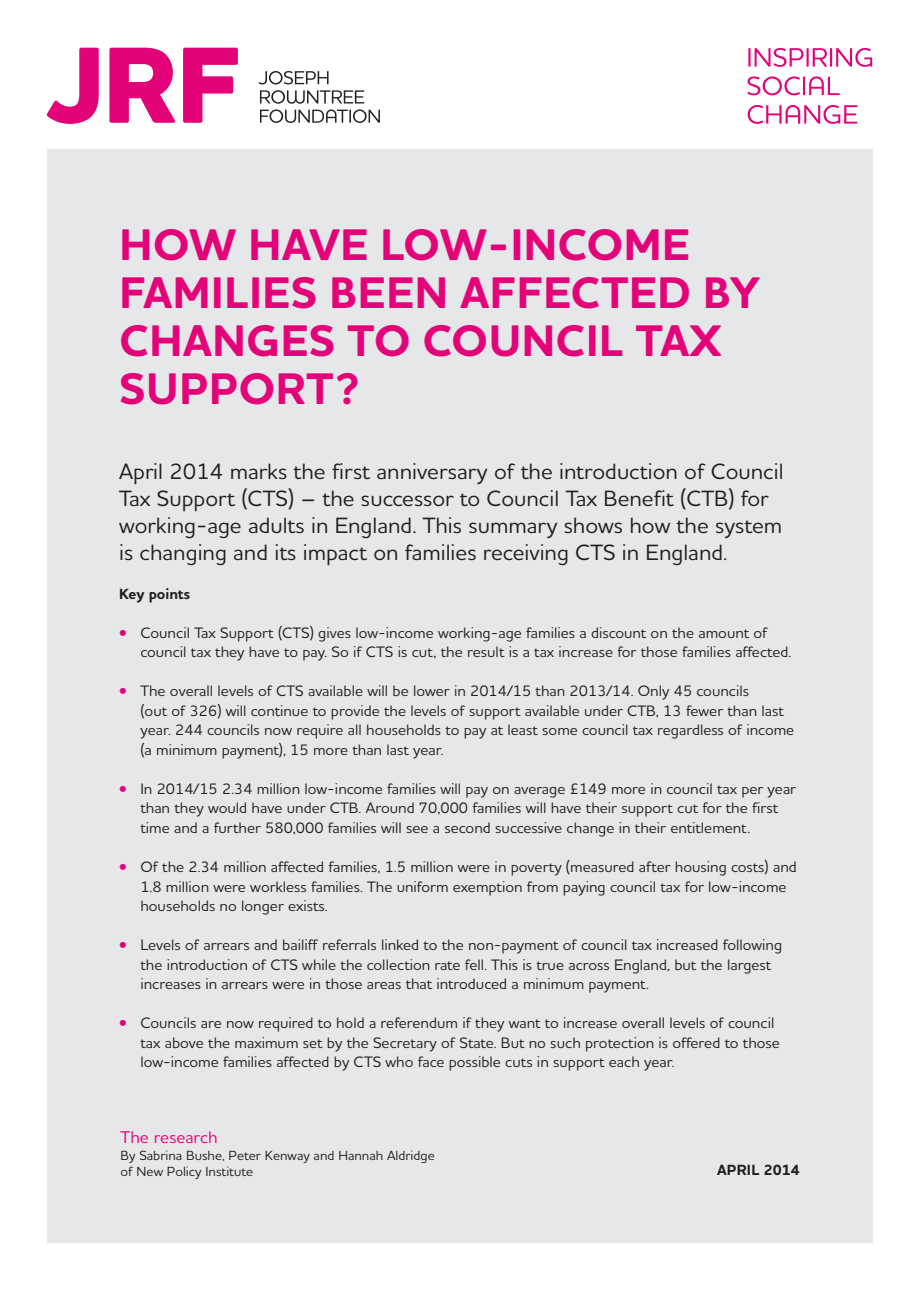
<style>
.page{position:relative;width:919px;height:1289px;background:#fff}
.page>*{position:absolute;margin:0;border:0;box-sizing:border-box;transform-origin:0 0}
.Summary_title{font:700 45px/48px "Houschka Alt Pro";letter-spacing:.015em;color:#e40278}
.Standfirst{font:500 22.5px/27px "Houschka Alt Pro";color:#231f20}
.The_research{font:500 17.25px "Houschka Alt Pro";color:#e40278}
.Bullet_list{font:500 15.3px/19.5px "Houschka Alt Pro";color:#231f20}
.Key_points{font:700 15px "Houschka Alt Pro";color:#231f20}
.Date{font:700 15px "Houschka Alt Pro";letter-spacing:.015em;color:#231f20}
.Research_team{font:500 13.5px/16.5px "Houschka Alt Pro";color:#231f20}
.s1{font-weight:700;font-size:15px;color:#e40278}
</style>
<div class="page">
<div style="left:47px;top:149px;width:825px;height:1093px;background:#e6e7e9"></div>
<svg style="left:47px;top:48px;width:52px;height:76px"></svg>
<svg style="left:109px;top:48px;width:66px;height:75px"></svg>
<svg style="left:183px;top:48px;width:55px;height:75px"></svg>
<svg style="left:259px;top:71px;width:69px;height:13px"></svg>
<svg style="left:260px;top:90px;width:120px;height:33px"></svg>
<svg style="left:748px;top:48px;width:79px;height:19px"></svg>
<hr style="left:829px;top:48px;width:3px;height:19px;background:#e40278">
<svg style="left:836px;top:48px;width:36px;height:19px"></svg>
<svg style="left:747px;top:76px;width:92px;height:19px"></svg>
<svg style="left:747px;top:105px;width:110px;height:19px"></svg>
<p class="Summary_title" style="left:119px;top:221px;width:641px">HOW HAVE LOW-INCOME<br>FAMILIES BEEN AFFECTED BY<br>CHANGES TO COUNCIL TAX<br>SUPPORT?</p>
<p class="Standfirst" style="left:119px;top:457px;width:666px">April 2014 marks the first anniversary of the introduction of Council Tax Support (CTS) – the successor to Council Tax Benefit (CTB) for working-age adults in England. This summary shows how the system is changing and its impact on families receiving CTS in England.</p>
<p class="Key_points" style="left:119px;top:584px;width:73px">Key points</p>
<p class="Bullet_list" style="left:140px;top:622px;width:652px;text-indent:-21px"><span class="s1">•</span> Council Tax Support (CTS) gives low-income working-age families a discount on the amount of council tax they have to pay. So if CTS is cut, the result is a tax increase for those families affected.</p>
<p class="Bullet_list" style="left:140px;top:681px;width:655px;text-indent:-21px"><span class="s1">•</span> The overall levels of CTS available will be lower in 2014/15 than 2013/14. Only 45 councils<br>(out of 326) will continue to provide the levels of support available under CTB, 13 fewer than last year. 244 councils now require all households to pay at least some council tax regardless of income (a minimum payment), 15 more than last year.</p>
<p class="Bullet_list" style="left:140px;top:778px;width:657px;text-indent:-21px"><span class="s1">•</span> In 2014/15 2.34 million low-income families will pay on average £149 more in council tax per year than they would have under CTB. Around 70,000 families will have their support cut for the first time and a further 580,000 families will see a second successive change in their entitlement.</p>
<p class="Bullet_list" style="left:140px;top:856px;width:658px;text-indent:-21px"><span class="s1">•</span> Of the 2.34 million affected families, 1.5 million were in poverty (measured after housing costs) and<br>1.8 million were workless families. The uniform exemption from paying council tax for low-income households no longer exists.</p>
<p class="Bullet_list" style="left:140px;top:934px;width:643px;text-indent:-21px"><span class="s1">•</span> Levels of arrears and bailiff referrals linked to the non-payment of council tax increased following the introduction of CTS while the collection rate fell. This is true across England, but the largest increases in arrears were in those areas that introduced a minimum payment.</p>
<p class="Bullet_list" style="left:140px;top:1012px;width:641px;text-indent:-21px"><span class="s1">•</span> Councils are now required to hold a referendum if they want to increase overall levels of council tax above the maximum set by the Secretary of State. But no such protection is offered to those low‑ income families affected by CTS who face possible cuts in support each year.</p>
<p class="The_research" style="left:121px;top:1126px;width:99px">The research</p>
<p class="Research_team" style="left:121px;top:1146px;width:316px">By Sabrina Bushe, Peter Kenway and Hannah Aldridge of New Policy Institute</p>
<p class="Date" style="left:717px;top:1160px;width:84px">APRIL 2014</p>
</div>
